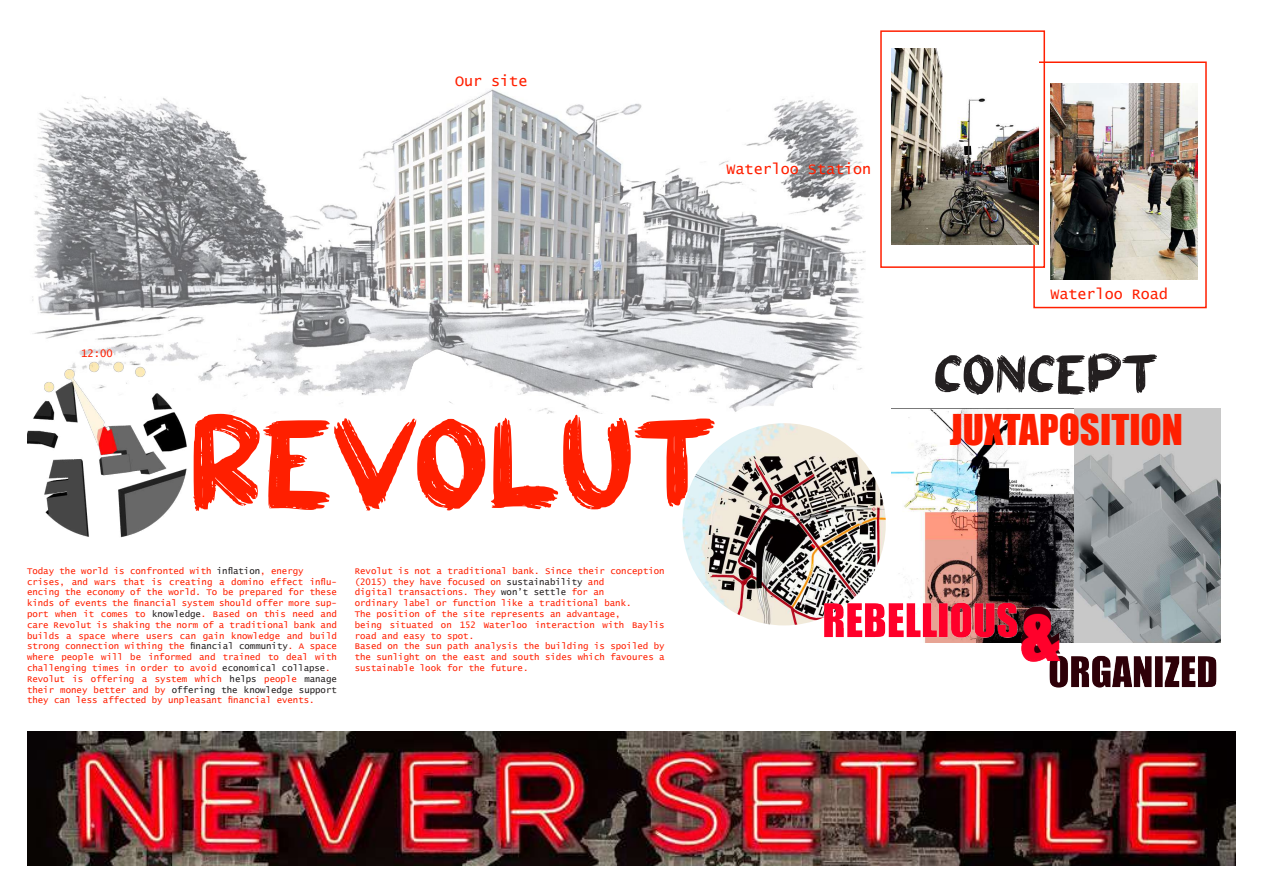
<style>
.page{position:relative;width:1263px;height:893px;background:#fff}
.page>*{position:absolute;margin:0;border:0;box-sizing:border-box;transform-origin:0 0}
.t1{font:120px "a Aksi Mosi";color:#ff1f00}
.t2{font:52.5px "a Aksi Mosi";color:#231f20}
.t3{font:39px "Impact";color:#ff1f00}
.t4{font:15px "Lucida Console";color:#ff1f00}
.t5{font:10.5px "Lucida Console";color:#ff1f00}
.t6{font:9px/10.8px "Lucida Console";color:#ff1f00}
.s1{color:#231f20}
</style>
<div class="page">
<img style="left:27px;top:732px;width:1021px;height:134px">
<img style="left:32px;top:89px;width:834px;height:325px">
<img style="left:682px;top:423px;width:200px;height:187px">
<div style="left:1033px;top:61px;width:174px;height:247px;border:2px solid #ff1f00"></div>
<div style="left:880px;top:30px;width:165px;height:238px;border:2px solid #ff1f00"></div>
<img style="left:1050px;top:84px;width:147px;height:195px">
<img style="left:891px;top:49px;width:147px;height:195px">
<img style="left:27px;top:336px;width:217px;height:202px">
<img style="left:891px;top:408px;width:183px;height:67px">
<img style="left:731px;top:497px;width:298px;height:253px">
<img style="left:1048px;top:731px;width:188px;height:135px">
<img style="left:910px;top:442px;width:311px;height:259px">
<h3 class="t4" style="left:455px;top:75px;width:74px">Our site</h3>
<h3 class="t4" style="left:726px;top:163px;width:146px">Waterloo Station</h3>
<p class="t5" style="left:81px;top:349px;width:33px">12:00</p>
<h1 class="t1" style="left:188px;top:409px;width:526px">REVOLUT</h1>
<p class="t6" style="left:27px;top:566px;width:311px">Today the world is confronted with <span class="s1">inflation</span>, energy crises, and wars that is creating a domino effect influ&shy;encing the economy of the world. To be prepared for these kinds of events the financial system should offer more sup&shy;port when it comes to <span class="s1">knowledge</span>. Based on this need and care Revolut is shaking the norm of a traditional bank and builds a space where users can gain knowledge and build strong connection withing the <span class="s1">financial community</span>. A space where people will be informed and trained to deal with challenging times in order to avoid <span class="s1">economical collapse</span>.<br>Revolut is offering a system which <span class="s1">helps</span> people <span class="s1">manage </span>their money better and by <span class="s1">offering the knowledge support </span>they can less affected by unpleasant financial events.</p>
<p class="t6" style="left:355px;top:566px;width:311px">Revolut is not a traditional bank. Since their conception (2015) they have focused on <span class="s1">sustainability</span> and<br>digital transactions. They <span class="s1">won’t settle</span> for an<br>ordinary label or function like a traditional bank.<br>The position of the site represents an advantage,<br>being situated on 152 Waterloo interaction with Baylis road and easy to spot.<br>Based on the sun path analysis the building is spoiled by the sunlight on the east and south sides which favoures a sustainable look for the future.</p>
<h3 class="t4" style="left:1050px;top:287px;width:119px">Waterloo Road</h3>
<h2 class="t2" style="left:934px;top:351px;width:223px">CONCEPT</h2>
<h3 class="t3" style="left:950px;top:399px;width:235px">JUXTAPOSITION</h3>
</div>
